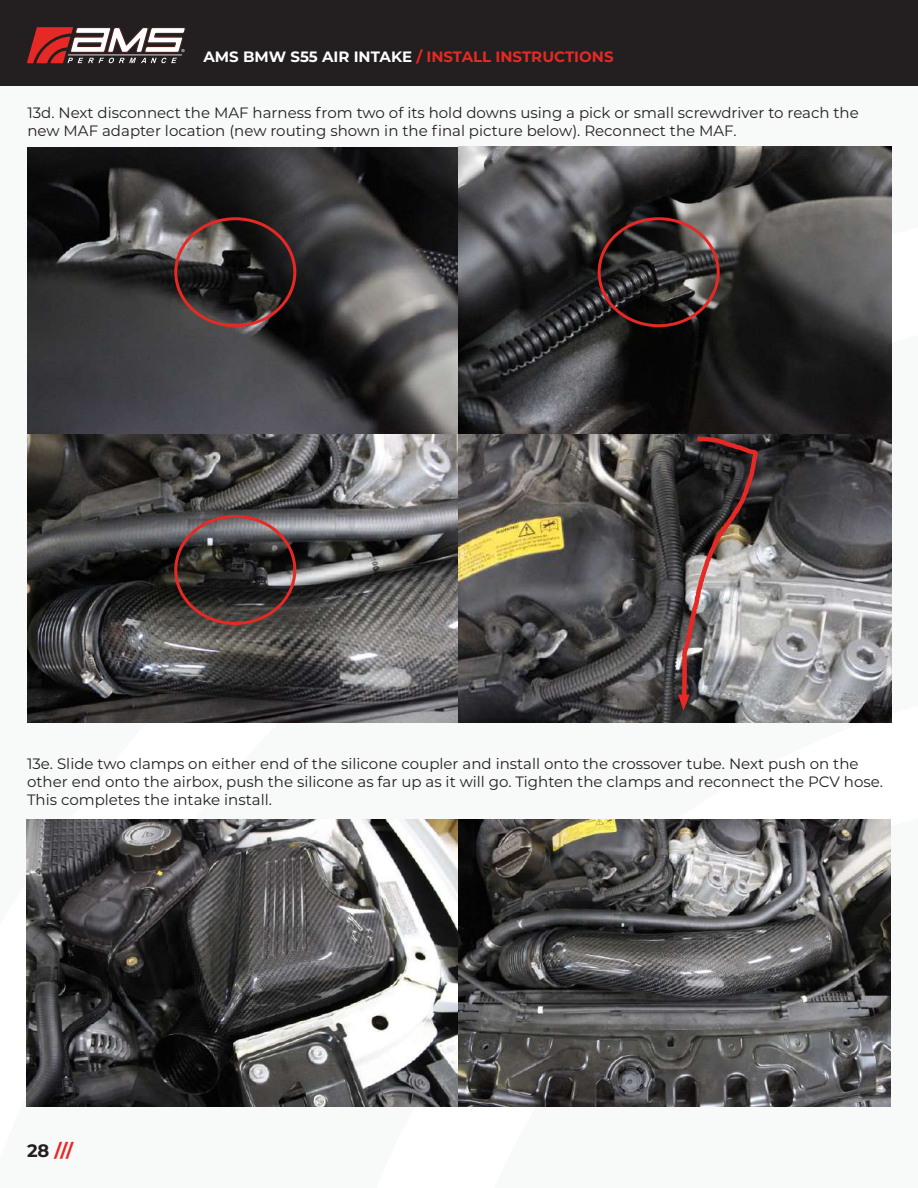
<style>
.page{position:relative;width:918px;height:1188px;background:#fff}
.page>*{position:absolute;margin:0;border:0;box-sizing:border-box;transform-origin:0 0}
.t1{font:700 18px "Montserrat";color:#e62924}
.t2{font:15px/18px "Montserrat";color:#231f20}
.t3{font:700 15px "Montserrat";color:#e62924}
.s1{color:#fff}
.s2{color:#231f20}
</style>
<div class="page">
<div style="left:0;top:0;width:918px;height:85px;background:#231f20"></div>
<svg style="left:27px;top:27px;width:159px;height:36px"></svg>
<img style="left:27px;top:147px;width:864px;height:575px">
<svg style="left:678px;top:434px;width:82px;height:277px;background:#726564"></svg>
<div style="left:174px;top:217px;width:122px;height:110px;border:3px solid #e62924;border-radius:50%"></div>
<div style="left:598px;top:217px;width:122px;height:110px;border:3px solid #e62924;border-radius:50%"></div>
<div style="left:174px;top:515px;width:122px;height:110px;border:3px solid #e62924;border-radius:50%"></div>
<img style="left:27px;top:819px;width:864px;height:288px">
<p class="t3" style="left:203px;top:46px;width:412px"><span class="s1">AMS BMW S55 AIR INTAKE</span> / INSTALL INSTRUCTIONS</p>
<p class="t2" style="left:27px;top:103px;width:833px">13d. Next disconnect the MAF harness from two of its hold downs using a pick or small screwdriver to reach the new MAF adapter location (new routing shown in the final picture below). Reconnect the MAF.</p>
<p class="t2" style="left:27px;top:754px;width:858px">13e. Slide two clamps on either end of the silicone coupler and install onto the crossover tube. Next push on the other end onto the airbox, push the silicone as far up as it will go. Tighten the clamps and reconnect the PCV hose.<br>This completes the intake install.</p>
<p class="t1" style="left:27px;top:1137px;width:48px"><span class="s2">28</span> ///</p>
</div>
